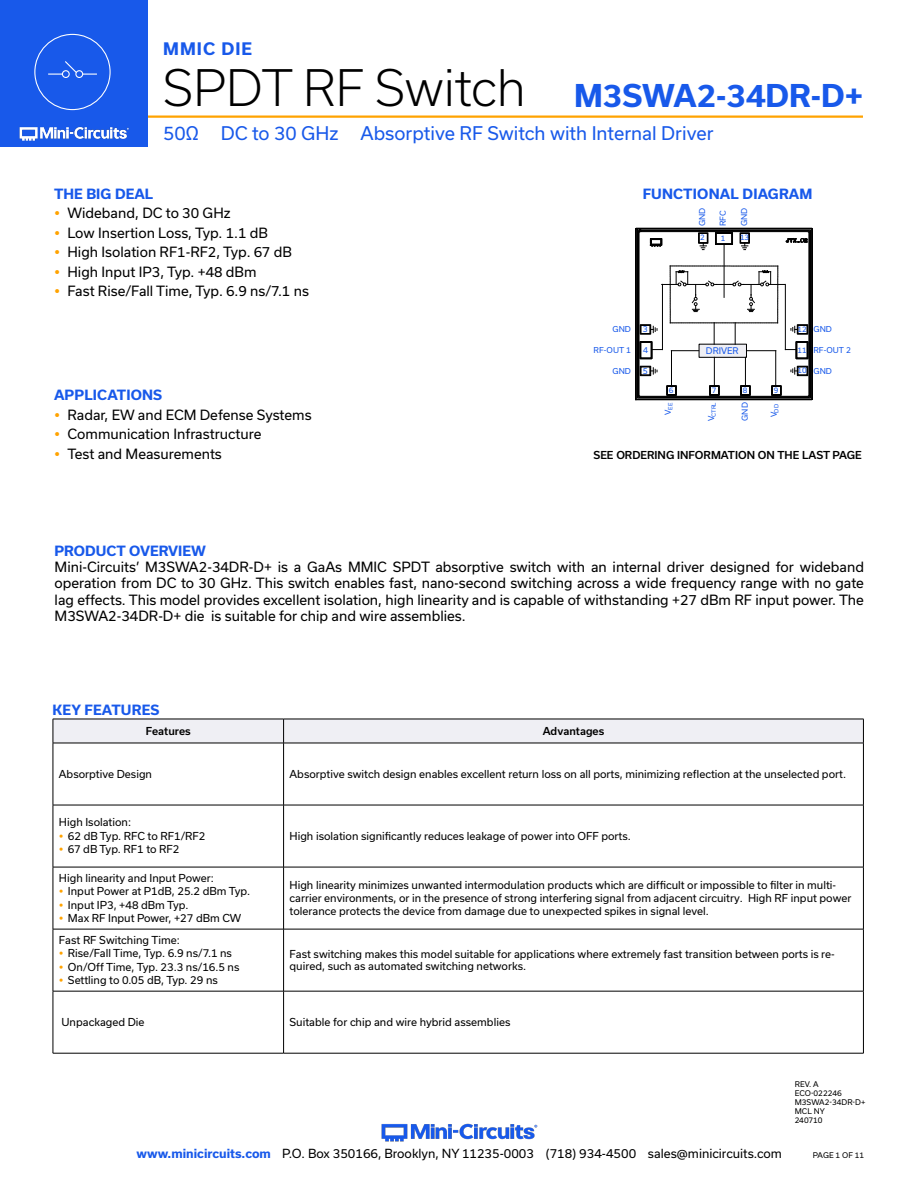
<style>
.page{position:relative;width:918px;height:1188px;background:#fff}
.page>*{position:absolute;margin:0;border:0;box-sizing:border-box;transform-origin:0 0}
.t1{font:300 48px "Usual";color:#000}
.t2{font:700 30px "Usual";color:#1859ea}
.t3{font:18px "Usual";color:#1859ea}
.t4{font:700 16.5px "Usual";letter-spacing:.065em;color:#1859ea}
.Regular_Copy{font:13.5px/16.2px "Usual";color:#000;text-align:justify}
.Blue_Headers{font:700 13.5px "Usual";letter-spacing:.015em;color:#1859ea}
.t5{font:12px "Usual";color:#000}
.Table_Body_Left_Justified{font:10.5px/12.6px "Usual";color:#000}
.Table_Header_Center{font:500 10.5px "Usual";color:#000}
.t6{font:8.7px "Usual";letter-spacing:.005em;color:#1859ea}
.t7{font:7.95px "Usual";color:#1859ea}
.t8{font:7.8px "Usual";color:#1859ea}
.Revision{font:7.5px "Usual";color:#000}
.t9{font:7.35px "Usual";letter-spacing:-.035em;color:#1859ea}
.t10{font:5.4px "Usual";color:#1859ea}
.s1{font-weight:700;color:#1859ea}
</style>
<div class="page">
<img style="left:381px;top:1123px;width:157px;height:19px">
<hr style="left:130px;top:116px;width:733px;height:2px;background:#ffa300">
<div style="left:0;top:0;width:148px;height:147px;background:#1859ea"></div>
<img style="left:19px;top:126px;width:110px;height:15px">
<div style="left:34px;top:34px;width:77px;height:76px;border:1px solid #fff;border-radius:50%"></div>
<div style="left:62px;top:70px;width:8px;height:8px;border:1px solid #fff;border-radius:50%"></div>
<div style="left:75px;top:70px;width:8px;height:8px;border:1px solid #fff;border-radius:50%"></div>
<svg style="left:48px;top:61px;width:49px;height:14px"></svg>
<svg style="left:636px;top:228px;width:176px;height:172px"></svg>
<svg style="left:53px;top:719px;width:811px;height:24px"></svg>
<hr style="left:53px;top:743px;width:231px;height:1px;background:#000">
<hr style="left:53px;top:743px;width:1px;height:62px;background:#000">
<hr style="left:284px;top:743px;width:580px;height:1px;background:#000">
<hr style="left:283px;top:743px;width:1px;height:62px;background:#000">
<hr style="left:863px;top:743px;width:1px;height:62px;background:#000">
<hr style="left:53px;top:805px;width:231px;height:1px;background:#000">
<hr style="left:53px;top:805px;width:1px;height:62px;background:#000">
<hr style="left:284px;top:805px;width:580px;height:1px;background:#000">
<hr style="left:283px;top:805px;width:1px;height:62px;background:#000">
<hr style="left:863px;top:805px;width:1px;height:62px;background:#000">
<hr style="left:53px;top:867px;width:231px;height:1px;background:#000">
<hr style="left:53px;top:867px;width:1px;height:62px;background:#000">
<hr style="left:284px;top:867px;width:580px;height:1px;background:#000">
<hr style="left:283px;top:867px;width:1px;height:62px;background:#000">
<hr style="left:863px;top:867px;width:1px;height:62px;background:#000">
<hr style="left:53px;top:929px;width:231px;height:1px;background:#000">
<hr style="left:53px;top:929px;width:1px;height:62px;background:#000">
<hr style="left:284px;top:929px;width:580px;height:1px;background:#000">
<hr style="left:283px;top:929px;width:1px;height:62px;background:#000">
<hr style="left:863px;top:929px;width:1px;height:62px;background:#000">
<hr style="left:53px;top:991px;width:231px;height:1px;background:#000">
<hr style="left:53px;top:991px;width:1px;height:62px;background:#000">
<hr style="left:284px;top:991px;width:580px;height:1px;background:#000">
<hr style="left:283px;top:991px;width:1px;height:62px;background:#000">
<hr style="left:863px;top:991px;width:1px;height:62px;background:#000">
<hr style="left:53px;top:1053px;width:231px;height:1px;background:#000">
<hr style="left:284px;top:1053px;width:580px;height:1px;background:#000">
<h3 class="t4" style="left:163px;top:40px;width:91px">MMIC DIE</h3>
<h1 class="t1" style="left:163px;top:60px;width:364px">SPDT RF Switch</h1>
<h2 class="t2" style="left:574px;top:79px;width:291px">M3SWA2-34DR-D+</h2>
<h3 class="t3" style="left:163px;top:123px;width:552px">50Ω DC to 30 GHz Absorptive RF Switch with Internal Driver</h3>
<p class="Blue_Headers" style="left:54px;top:186px;width:101px">THE BIG DEAL</p>
<p class="Regular_Copy" style="left:68px;top:205px;width:165px">Wideband, DC to 30 GHz</p>
<p class="Regular_Copy" style="left:68px;top:224px;width:202px">Low Insertion Loss, Typ. 1.1 dB</p>
<p class="Regular_Copy" style="left:68px;top:244px;width:226px">High Isolation RF1-RF2, Typ. 67 dB</p>
<p class="Regular_Copy" style="left:68px;top:263px;width:191px">High Input IP3, Typ. +48 dBm</p>
<p class="Regular_Copy" style="left:68px;top:283px;width:243px">Fast Rise/Fall Time, Typ. 6.9 ns/7.1 ns</p>
<p class="Blue_Headers" style="left:54px;top:388px;width:110px">APPLICATIONS</p>
<p class="Regular_Copy" style="left:68px;top:407px;width:246px">Radar, EW and ECM Defense Systems</p>
<p class="Regular_Copy" style="left:68px;top:426px;width:196px">Communication Infrastructure</p>
<p class="Regular_Copy" style="left:68px;top:446px;width:156px">Test and Measurements</p>
<p class="Blue_Headers" style="left:643px;top:186px;width:171px">FUNCTIONAL DIAGRAM</p>
<p class="t8" style="left:698px;top:226px;width:20px;rotate:-90deg">GND</p>
<p class="t8" style="left:718px;top:226px;width:17px;rotate:-90deg">RFC</p>
<p class="t8" style="left:740px;top:226px;width:20px;rotate:-90deg">GND</p>
<p class="t9" style="left:700px;top:233px;width:6px">2</p>
<p class="t9" style="left:721px;top:234px;width:6px">1</p>
<p class="t9" style="left:740px;top:233px;width:10px">13</p>
<p class="t8" style="left:613px;top:325px;width:20px">GND</p>
<p class="t8" style="left:613px;top:366px;width:20px">GND</p>
<p class="t8" style="left:594px;top:345px;width:39px">RF-OUT 1</p>
<p class="t7" style="left:643px;top:325px;width:6px">3</p>
<p class="t7" style="left:643px;top:345px;width:6px">4</p>
<p class="t7" style="left:643px;top:366px;width:6px">5</p>
<p class="t6" style="left:706px;top:346px;width:34px">DRIVER</p>
<p class="t9" style="left:669px;top:386px;width:6px">6</p>
<p class="t9" style="left:712px;top:386px;width:6px">7</p>
<p class="t9" style="left:743px;top:386px;width:6px">8</p>
<p class="t9" style="left:774px;top:386px;width:6px">9</p>
<p class="t10" style="left:667px;top:415px;width:14px;rotate:-90deg"><sup>V</sup>EE</p>
<p class="t10" style="left:711px;top:421px;width:21px;rotate:-90deg"><sup>V</sup>CTRL</p>
<p class="t8" style="left:740px;top:421px;width:20px;rotate:-90deg">GND</p>
<p class="t10" style="left:773px;top:417px;width:14px;rotate:-90deg"><sup>V</sup>DD</p>
<p class="t8" style="left:813px;top:325px;width:20px">GND</p>
<p class="t8" style="left:813px;top:366px;width:20px">GND</p>
<p class="t9" style="left:798px;top:325px;width:10px">12</p>
<p class="t8" style="left:813px;top:345px;width:39px">RF-OUT 2</p>
<p class="t9" style="left:798px;top:346px;width:10px">11</p>
<p class="t9" style="left:798px;top:366px;width:10px">10</p>
<p class="Table_Header_Center" style="left:594px;top:449px;width:270px">SEE ORDERING INFORMATION ON THE LAST PAGE</p>
<p class="Blue_Headers" style="left:55px;top:543px;width:153px">PRODUCT OVERVIEW</p>
<p class="Regular_Copy" style="left:55px;top:559px;width:811px">Mini-Circuits’ M3SWA2-34DR-D+ is a GaAs MMIC SPDT absorptive switch with an internal driver designed for wideband operation from DC to 30 GHz. This switch enables fast, nano-second switching across a wide frequency range with no gate lag effects. This model provides excellent isolation, high linearity and is capable of withstanding +27 dBm RF input power. The M3SWA2-34DR-D+ die is suitable for chip and wire assemblies.</p>
<p class="Blue_Headers" style="left:52px;top:703px;width:108px">KEY FEATURES</p>
<p class="Table_Header_Center" style="left:146px;top:725px;width:47px">Features</p>
<p class="Table_Header_Center" style="left:543px;top:725px;width:63px">Advantages</p>
<p class="Table_Body_Left_Justified" style="left:59px;top:768px;width:95px">Absorptive Design</p>
<p class="Table_Body_Left_Justified" style="left:290px;top:768px;width:558px">Absorptive switch design enables excellent return loss on all ports, minimizing reflection at the unselected port.</p>
<p class="Table_Body_Left_Justified" style="left:59px;top:816px;width:74px">High Isolation:</p>
<p class="Table_Body_Left_Justified" style="left:68px;top:830px;width:139px">62 dB Typ. RFC to RF1/RF2</p>
<p class="Table_Body_Left_Justified" style="left:68px;top:843px;width:113px">67 dB Typ. RF1 to RF2</p>
<p class="Table_Body_Left_Justified" style="left:290px;top:830px;width:343px">High isolation significantly reduces leakage of power into OFF ports.</p>
<p class="Table_Body_Left_Justified" style="left:59px;top:872px;width:157px">High linearity and Input Power:</p>
<p class="Table_Body_Left_Justified" style="left:68px;top:885px;width:184px">Input Power at P1dB, 25.2 dBm Typ.</p>
<p class="Table_Body_Left_Justified" style="left:68px;top:899px;width:122px">Input IP3, +48 dBm Typ.</p>
<p class="Table_Body_Left_Justified" style="left:68px;top:912px;width:175px">Max RF Input Power, +27 dBm CW</p>
<p class="Table_Body_Left_Justified" style="left:59px;top:934px;width:123px">Fast RF Switching Time:</p>
<p class="Table_Body_Left_Justified" style="left:68px;top:947px;width:166px">Rise/Fall Time, Typ. 6.9 ns/7.1 ns</p>
<p class="Table_Body_Left_Justified" style="left:68px;top:961px;width:173px">On/Off Time, Typ. 23.3 ns/16.5 ns</p>
<p class="Table_Body_Left_Justified" style="left:68px;top:974px;width:151px">Settling to 0.05 dB, Typ. 29 ns</p>
<p class="Table_Body_Left_Justified" style="left:290px;top:879px;width:563px">High linearity minimizes unwanted intermodulation products which are difficult or impossible to filter in multi&shy;carrier environments, or in the presence of strong interfering signal from adjacent circuitry. High RF input power tolerance protects the device from damage due to unexpected spikes in signal level.</p>
<p class="Table_Body_Left_Justified" style="left:290px;top:948px;width:547px">Fast switching makes this model suitable for applications where extremely fast transition between ports is re&shy;quired, such as automated switching networks.</p>
<p class="Table_Body_Left_Justified" style="left:62px;top:1016px;width:85px">Unpackaged Die</p>
<p class="Table_Body_Left_Justified" style="left:290px;top:1016px;width:222px">Suitable for chip and wire hybrid assemblies</p>
<p class="t5" style="left:137px;top:1146px;width:647px"><span class="s1">www.minicircuits.com</span> P.O. Box 350166, Brooklyn, NY 11235-0003 (718) 934-4500 sales@minicircuits.com</p>
<p class="Revision" style="left:795px;top:1080px;width:26px">REV. A</p>
<p class="Revision" style="left:795px;top:1089px;width:49px">ECO-022246</p>
<p class="Revision" style="left:795px;top:1098px;width:72px">M3SWA2-34DR-D+</p>
<p class="Revision" style="left:795px;top:1107px;width:32px">MCL NY</p>
<p class="Revision" style="left:795px;top:1116px;width:30px">240710</p>
<p class="Revision" style="left:813px;top:1151px;width:53px">PAGE 1 OF 11</p>
</div>
